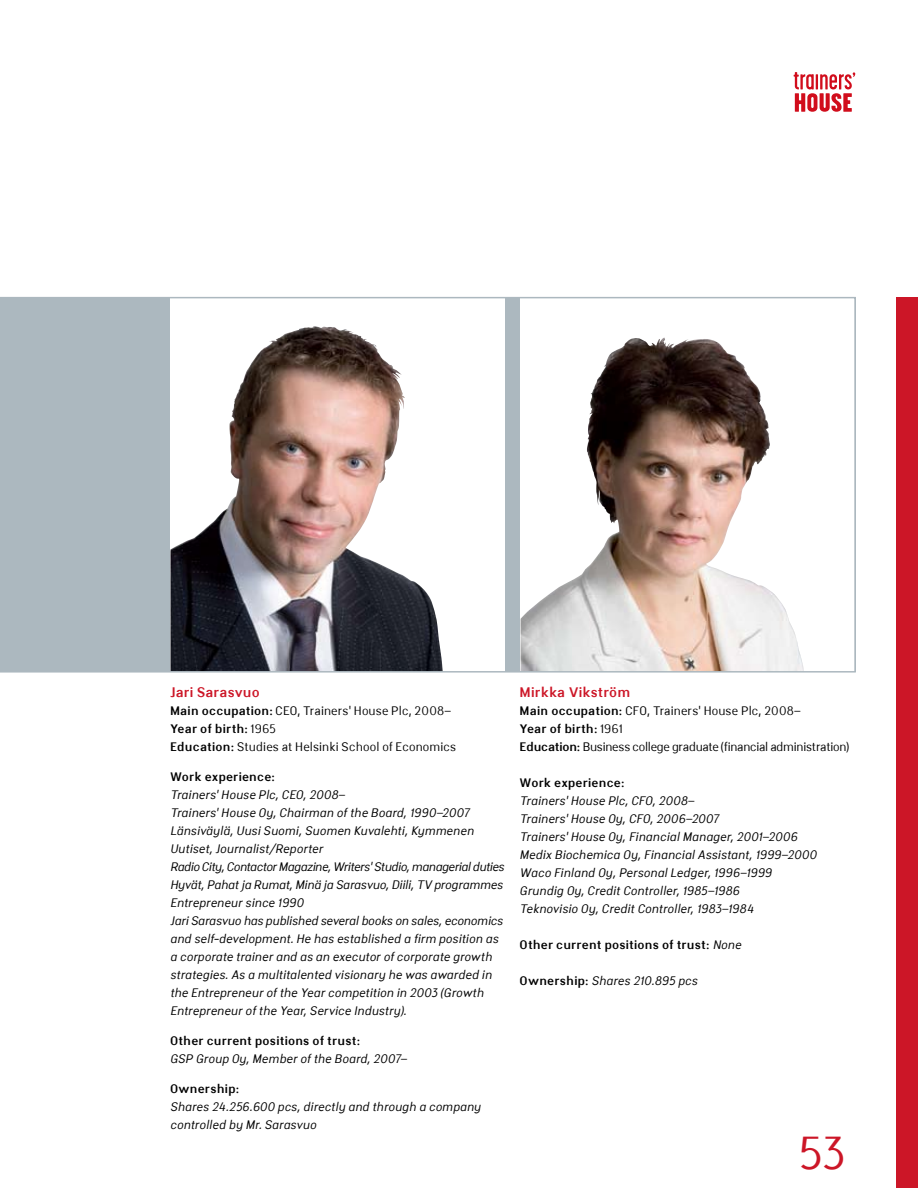
<style>
.page{position:relative;width:918px;height:1188px;background:#fff}
.page>*{position:absolute;margin:0;border:0;box-sizing:border-box;transform-origin:0 0}
.t1{font:45px "Malmo";color:#cc1627}
.t2{font:700 13.5px "Malmo";letter-spacing:.01em;color:#cc1627}
.t3{font:italic 12px/18px "Malmo";letter-spacing:.005em;color:#000}
.t4{font:12px/18px "Malmo";letter-spacing:-.02em;color:#000}
.t5{font:12px/18px "Malmo";letter-spacing:.005em;color:#000}
.t6{font:700 12px "Malmo";letter-spacing:.02em;color:#000}
.s1{font-weight:700}
.s2{font-weight:400;font-style:italic}
.s3{font-weight:700;font-style:normal}
</style>
<div class="page">
<svg style="left:0;top:297px;width:856px;height:376px"></svg>
<div style="left:897px;top:298px;width:21px;height:890px;background:#cc1627"></div>
<svg style="left:794px;top:72px;width:61px;height:40px"></svg>
<p class="t2" style="left:170px;top:684px;width:91px">Jari Sarasvuo</p>
<p class="t5" style="left:170px;top:702px;width:288px"><span class="s1">Main occupation:</span> CEO, Trainers’ House Plc, 2008–<br><span class="s1">Year of birth:</span> 1965<br><span class="s1">Education:</span> Studies at Helsinki School of Economics</p>
<p class="t6" style="left:170px;top:769px;width:106px">Work experience:</p>
<p class="t3" style="left:170px;top:786px;width:336px">Trainers’ House Plc, CEO, 2008–<br>Trainers’ House Oy, Chairman of the Board, 1990–2007<br>Länsiväylä, Uusi Suomi, Suomen Kuvalehti, Kymmenen Uutiset, Journalist/Reporter<br>Radio City, Contactor Magazine, Writers’ Studio, managerial duties Hyvät, Pahat ja Rumat, Minä ja Sarasvuo, Diili, TV programmes Entrepreneur since 1990<br>Jari Sarasvuo has published several books on sales, economics and self-development. He has established a firm position as a corporate trainer and as an executor of corporate growth strategies. As a multitalented visionary he was awarded in the Entrepreneur of the Year competition in 2003 (Growth Entrepreneur of the Year, Service Industry).</p>
<p class="t6" style="left:170px;top:1033px;width:191px">Other current positions of trust:</p>
<p class="t3" style="left:170px;top:1050px;width:238px">GSP Group Oy, Member of the Board, 2007–</p>
<p class="t6" style="left:170px;top:1081px;width:70px">Ownership:</p>
<p class="t3" style="left:170px;top:1098px;width:312px">Shares 24.256.600 pcs, directly and through a company controlled by Mr. Sarasvuo</p>
<p class="t2" style="left:520px;top:684px;width:112px">Mirkka Vikström</p>
<p class="t4" style="left:520px;top:702px;width:331px"><span class="s1">Main occupation:</span> CFO, Trainers’ House Plc, 2008–<br><span class="s1">Year of birth:</span> 1961<br><span class="s1">Education:</span> Business college graduate (financial administration)</p>
<p class="t6" style="left:520px;top:775px;width:106px">Work experience:</p>
<p class="t3" style="left:520px;top:792px;width:299px">Trainers’ House Plc, CFO, 2008–<br>Trainers’ House Oy, CFO, 2006–2007<br>Trainers’ House Oy, Financial Manager, 2001–2006<br>Medix Biochemica Oy, Financial Assistant, 1999–2000<br>Waco Finland Oy, Personal Ledger, 1996–1999<br>Grundig Oy, Credit Controller, 1985–1986<br>Teknovisio Oy, Credit Controller, 1983–1984</p>
<p class="t6" style="left:520px;top:937px;width:223px">Other current positions of trust: <span class="s2">None</span></p>
<p class="t3" style="left:520px;top:972px;width:179px"><span class="s3">Ownership:</span> Shares 210.895 pcs</p>
<h1 class="t1" style="left:799px;top:1125px;width:48px">53</h1>
</div>
